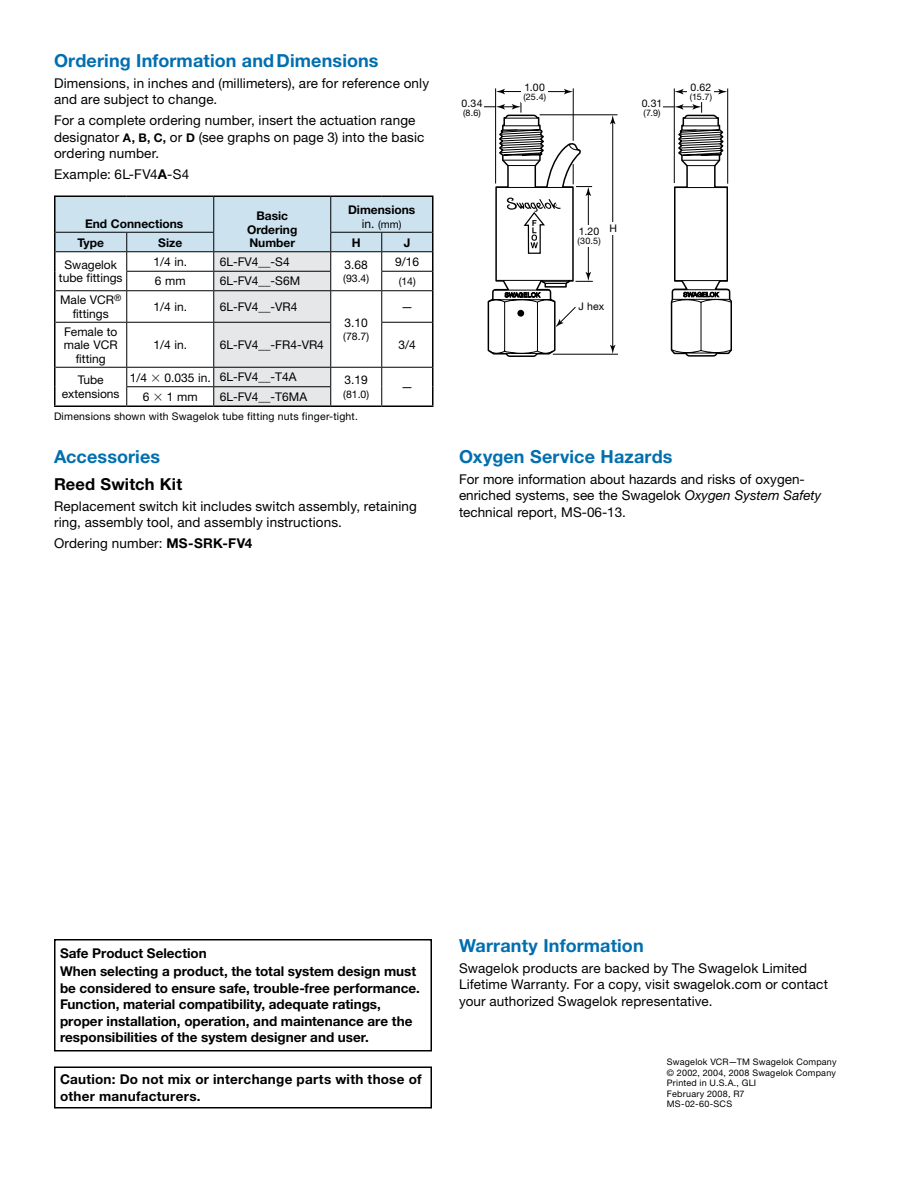
<style>
.page{position:relative;width:918px;height:1188px;background:#fff}
.page>*{position:absolute;margin:0;border:0;box-sizing:border-box;transform-origin:0 0}
.t1{font:700 18px "Helvetica Neue LT Std";letter-spacing:.005em;color:#006faf}
.t2{font:700 16.5px "Helvetica Neue LT Std";letter-spacing:.01em;color:#000}
.t3{font:13.5px/16.5px "Helvetica Neue LT Std";letter-spacing:.01em;color:#000}
.t4{font:700 13.5px/16.5px "Helvetica Neue LT Std";color:#000}
.t5{font:700 13.5px/16.5px "Helvetica Neue LT Std";letter-spacing:.02em;color:#000}
.t6{font:12px/13.5px "Helvetica Neue LT Std";color:#000;text-align:center}
.t7{font:700 12px/13.5px "Helvetica Neue LT Std";color:#000;text-align:center}
.t8{font:10.5px "Helvetica Neue LT Std";letter-spacing:.02em;color:#000}
.t9{font:9px/10.5px "Helvetica Neue LT Std";letter-spacing:.025em;color:#000}
.s1{font-weight:700;font-size:12px}
.s2{font-weight:700}
.s3{font-size:12px}
.s4{font-style:italic}
</style>
<div class="page">
<div style="left:54px;top:939px;width:378px;height:113px;border:2px solid #000"></div>
<div style="left:54px;top:1066px;width:378px;height:42px;border:2px solid #000"></div>
<svg style="left:663px;top:102px;width:69px;height:255px"></svg>
<hr style="left:678px;top:91px;width:45px;height:1px;background:#000">
<svg style="left:718px;top:89px;width:9px;height:5px"></svg>
<svg style="left:675px;top:89px;width:9px;height:5px"></svg>
<hr style="left:727px;top:88px;width:1px;height:96px;background:#000">
<hr style="left:674px;top:88px;width:1px;height:95px;background:#000">
<div style="left:688px;top:81px;width:26px;height:21px;background:#fff"></div>
<hr style="left:498px;top:91px;width:72px;height:1px;background:#000">
<svg style="left:564px;top:89px;width:9px;height:5px"></svg>
<svg style="left:496px;top:89px;width:9px;height:5px"></svg>
<hr style="left:573px;top:88px;width:1px;height:53px;background:#000">
<hr style="left:540px;top:114px;width:78px;height:1px;background:#000">
<hr style="left:553px;top:354px;width:65px;height:1px;background:#000">
<hr style="left:612px;top:119px;width:1px;height:231px;background:#000">
<svg style="left:610px;top:115px;width:5px;height:9px"></svg>
<svg style="left:610px;top:345px;width:5px;height:9px"></svg>
<hr style="left:495px;top:88px;width:1px;height:96px;background:#000">
<svg style="left:484px;top:102px;width:109px;height:255px"></svg>
<div style="left:522px;top:81px;width:26px;height:21px;background:#fff"></div>
<div style="left:606px;top:222px;width:15px;height:13px;background:#fff"></div>
<div style="left:576px;top:225px;width:26px;height:21px;background:#fff"></div>
<div style="left:578px;top:300px;width:27px;height:13px;background:#fff"></div>
<hr style="left:54px;top:195px;width:73px;height:2px;background:#000">
<hr style="left:127px;top:195px;width:87px;height:2px;background:#000">
<hr style="left:214px;top:195px;width:117px;height:2px;background:#000">
<hr style="left:331px;top:195px;width:51px;height:2px;background:#000">
<hr style="left:382px;top:195px;width:52px;height:2px;background:#000">
<hr style="left:54px;top:405px;width:73px;height:2px;background:#000">
<hr style="left:127px;top:405px;width:87px;height:2px;background:#000">
<hr style="left:214px;top:405px;width:117px;height:2px;background:#000">
<hr style="left:331px;top:405px;width:51px;height:2px;background:#000">
<hr style="left:382px;top:405px;width:52px;height:2px;background:#000">
<svg style="left:54px;top:196px;width:380px;height:210px"></svg>
<h1 class="t1" style="left:54px;top:49px;width:326px">Ordering Information andDimensions</h1>
<p class="t3" style="left:54px;top:75px;width:377px">Dimensions, in inches and (millimeters), are for reference only and are subject to change.</p>
<p class="t3" style="left:54px;top:112px;width:372px">For a complete ordering number, insert the actuation range designator <span class="s1">A, B, C,</span> or <span class="s1">D</span> (see graphs on page 3) into the basic ordering number.</p>
<p class="t3" style="left:54px;top:166px;width:137px">Example: 6L-FV4<span class="s2">A</span>-S4</p>
<p class="t7" style="left:348px;top:203px;width:69px">Dimensions</p>
<p class="t8" style="left:362px;top:218px;width:41px"><span class="s3">in.</span> (mm)</p>
<p class="t7" style="left:85px;top:216px;width:100px">End Connections</p>
<p class="t7" style="left:247px;top:209px;width:52px">Basic<br>Ordering<br>Number</p>
<p class="t7" style="left:77px;top:236px;width:28px">Type</p>
<p class="t7" style="left:158px;top:236px;width:25px">Size</p>
<p class="t7" style="left:352px;top:236px;width:10px">H</p>
<p class="t7" style="left:404px;top:236px;width:8px">J</p>
<p class="t6" style="left:59px;top:258px;width:65px">Swagelok tube fittings</p>
<p class="t6" style="left:153px;top:255px;width:35px">1/4 in.</p>
<p class="t6" style="left:220px;top:255px;width:72px">6L-FV4__-S4</p>
<p class="t6" style="left:345px;top:258px;width:25px">3.68</p>
<p class="t6" style="left:395px;top:255px;width:26px">9/16</p>
<p class="t8" style="left:343px;top:272px;width:27px">(93.4)</p>
<p class="t6" style="left:155px;top:274px;width:32px">6 mm</p>
<p class="t6" style="left:220px;top:274px;width:82px">6L-FV4__-S6M</p>
<p class="t8" style="left:399px;top:275px;width:19px">(14)</p>
<p class="t6" style="left:60px;top:293px;width:63px">Male VCR<sup>® </sup>fittings</p>
<p class="t6" style="left:153px;top:300px;width:35px">1/4 in.</p>
<p class="t6" style="left:220px;top:300px;width:79px">6L-FV4__-VR4</p>
<p class="t6" style="left:401px;top:300px;width:13px">—</p>
<p class="t6" style="left:345px;top:315px;width:25px">3.10</p>
<p class="t8" style="left:343px;top:330px;width:27px">(78.7)</p>
<p class="t6" style="left:64px;top:324px;width:55px">Female to male VCR fitting</p>
<p class="t6" style="left:153px;top:338px;width:35px">1/4 in.</p>
<p class="t6" style="left:220px;top:338px;width:106px">6L-FV4__-FR4-VR4</p>
<p class="t6" style="left:399px;top:338px;width:19px">3/4</p>
<p class="t6" style="left:62px;top:373px;width:59px">Tube extensions</p>
<p class="t6" style="left:130px;top:370px;width:19px">1/4</p>
<p class="t6" style="left:164px;top:370px;width:134px">0.035 in. 6L-FV4__-T4A</p>
<p class="t6" style="left:345px;top:373px;width:25px">3.19</p>
<p class="t8" style="left:343px;top:388px;width:27px">(81.0)</p>
<p class="t6" style="left:143px;top:390px;width:8px">6</p>
<p class="t6" style="left:167px;top:390px;width:32px">1 mm</p>
<p class="t6" style="left:220px;top:390px;width:89px">6L-FV4__-T6MA</p>
<p class="t6" style="left:401px;top:380px;width:13px">—</p>
<p class="t8" style="left:54px;top:411px;width:306px">Dimensions shown with Swagelok tube fitting nuts finger-tight.</p>
<h1 class="t1" style="left:54px;top:445px;width:108px">Accessories</h1>
<p class="t2" style="left:54px;top:474px;width:130px">Reed Switch Kit</p>
<p class="t3" style="left:54px;top:498px;width:364px">Replacement switch kit includes switch assembly, retaining ring, assembly tool, and assembly instructions.</p>
<p class="t3" style="left:54px;top:535px;width:200px">Ordering number: <span class="s2">MS-SRK-FV4</span></p>
<p class="t8" style="left:462px;top:97px;width:22px">0.34</p>
<p class="t9" style="left:463px;top:107px;width:19px">(8.6)</p>
<p class="t8" style="left:525px;top:81px;width:22px">1.00</p>
<p class="t9" style="left:523px;top:91px;width:24px">(25.4)</p>
<p class="t8" style="left:642px;top:97px;width:22px">0.31</p>
<p class="t9" style="left:643px;top:107px;width:19px">(7.9)</p>
<p class="t8" style="left:691px;top:81px;width:21px">0.62</p>
<p class="t9" style="left:690px;top:91px;width:24px">(15.7)</p>
<p class="t8" style="left:579px;top:225px;width:40px">1.20 H</p>
<p class="t9" style="left:578px;top:235px;width:25px">(30.5)</p>
<p class="t8" style="left:579px;top:300px;width:27px">J hex</p>
<h1 class="t1" style="left:459px;top:445px;width:215px">Oxygen Service Hazards</h1>
<p class="t3" style="left:459px;top:471px;width:364px">For more information about hazards and risks of oxygen&shy;enriched systems, see the Swagelok <span class="s4">Oxygen System Safety </span>technical report, MS-06-13.</p>
<p class="t4" style="left:60px;top:944px;width:358px;line-height:18px">Safe Product Selection<br>When selecting a product, the total system design must</p>
<p class="t4" style="left:60px;top:979px;width:361px">be considered to ensure safe, trouble-free performance.<br>Function, material compatibility, adequate ratings, proper installation, operation, and maintenance are the responsibilities of the system designer and user.</p>
<p class="t5" style="left:60px;top:1071px;width:363px">Caution: Do not mix or interchange parts with those of other manufacturers.</p>
<h1 class="t1" style="left:459px;top:934px;width:186px">Warranty Information</h1>
<p class="t3" style="left:459px;top:960px;width:370px">Swagelok products are backed by The Swagelok Limited<br>Lifetime Warranty. For a copy, visit swagelok.com or contact your authorized Swagelok representative.</p>
<p class="t9" style="left:667px;top:1056px;width:171px">Swagelok VCR—TM Swagelok Company © 2002, 2004, 2008 Swagelok Company<br>Printed in U.S.A., GLI<br>February 2008, R7<br>MS-02-60-SCS</p>
</div>
